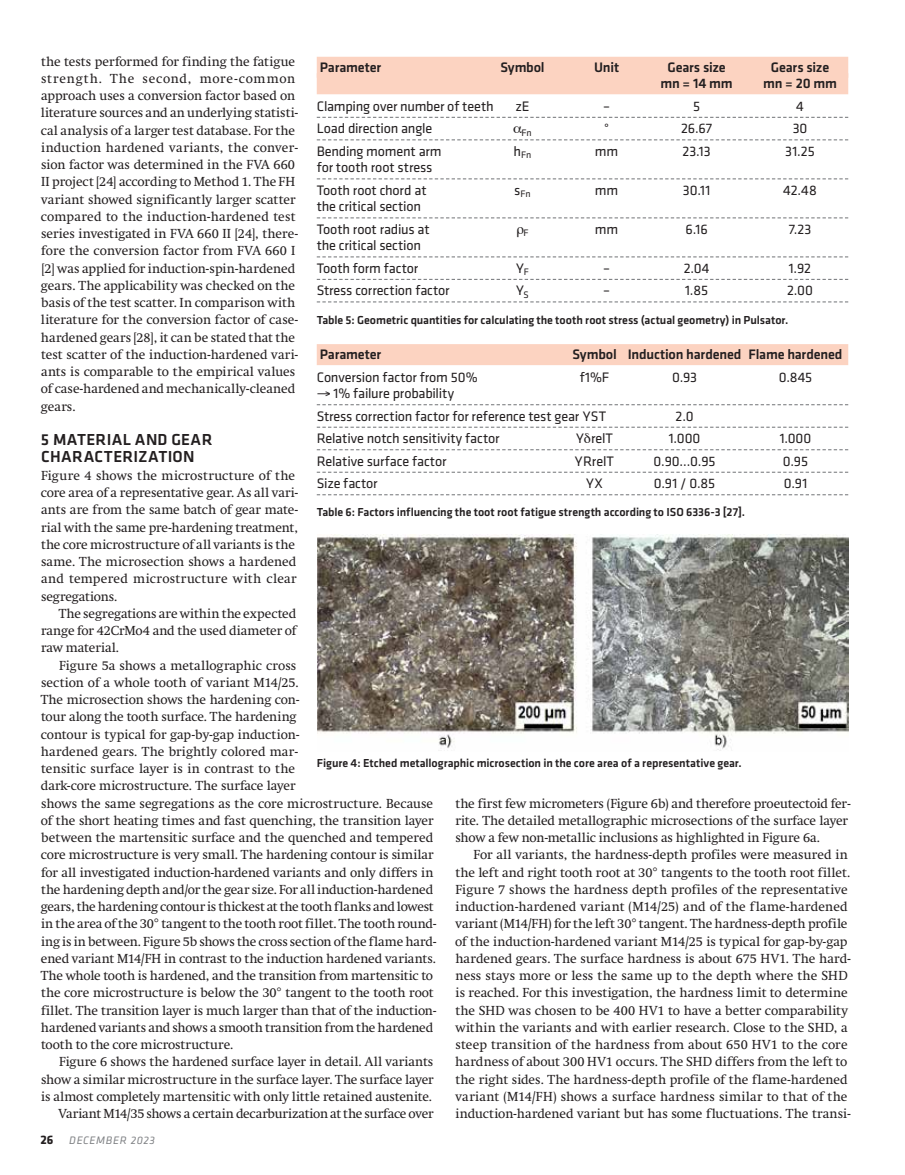
<style>
.page{position:relative;width:905px;height:1175px;background:#fff}
.page>*{position:absolute;margin:0;border:0;box-sizing:border-box;transform-origin:0 0}
.t1{font:500 16.5px/17.2px "Klavika Basic";letter-spacing:.025em;color:#231f20}
.t2{font:14.25px/22.5px "Klavika Basic";letter-spacing:-.01em;color:#231f20}
.t3{font:500 14.25px "Klavika Basic";letter-spacing:-.01em;color:#231f20}
.t4{font:12.9px/17.2px "Swift";color:#231f20}
.t5{font:500 12px "Klavika Basic";letter-spacing:-.005em;color:#231f20}
.t6{font:italic 11.25px "Klavika Basic";letter-spacing:.05em;color:#808285}
.t7{font:9.75px "Klavika Basic";color:#231f20}
.s1{font-weight:700;font-style:normal;font-size:12.75px;color:#231f20}
</style>
<div class="page">
<div style="left:317px;top:57px;width:531px;height:21px;background:#fcd3c1"></div>
<div style="left:317px;top:73px;width:531px;height:21px;background:#fcd3c1"></div>
<svg style="left:317px;top:117px;width:531px;height:1px"></svg>
<svg style="left:317px;top:139px;width:531px;height:1px"></svg>
<svg style="left:317px;top:178px;width:531px;height:1px"></svg>
<svg style="left:317px;top:217px;width:531px;height:1px"></svg>
<svg style="left:317px;top:256px;width:531px;height:1px"></svg>
<svg style="left:317px;top:279px;width:531px;height:1px"></svg>
<svg style="left:317px;top:301px;width:531px;height:1px"></svg>
<div style="left:317px;top:344px;width:531px;height:21px;background:#fcd3c1"></div>
<svg style="left:317px;top:404px;width:531px;height:1px"></svg>
<svg style="left:317px;top:449px;width:531px;height:1px"></svg>
<svg style="left:317px;top:471px;width:531px;height:2px"></svg>
<svg style="left:317px;top:494px;width:531px;height:1px"></svg>
<img style="left:318px;top:534px;width:530px;height:217px">
<svg style="left:317px;top:426px;width:531px;height:2px"></svg>
<p class="t4" style="left:41px;top:52px;width:259px">the tests performed for finding the fatigue strength. The second, more-common approach uses a conversion factor based on literature sources and an underlying statisti&shy;cal analysis of a larger test database. For the induction hardened variants, the conver&shy;sion factor was determined in the FVA 660<br>II project [24] according to Method 1. The FH variant showed significantly larger scatter compared to the induction-hardened test series investigated in FVA 660 II [24], there&shy;fore the conversion factor from FVA 660 I [2] was applied for induction-spin-hardened gears. The applicability was checked on the basis of the test scatter. In comparison with literature for the conversion factor of case&shy;hardened gears [28], it can be stated that the test scatter of the induction-hardened vari&shy;ants is comparable to the empirical values of case-hardened and mechanically-cleaned gears.</p>
<p class="t1" style="left:41px;top:431px;width:173px">5 MATERIAL AND GEAR<br>CHARACTERIZATION</p>
<p class="t4" style="left:41px;top:466px;width:259px">Figure 4 shows the microstructure of the core area of a representative gear. As all vari&shy;ants are from the same batch of gear mate&shy;rial with the same pre-hardening treatment, the core microstructure of all variants is the same. The microsection shows a hardened and tempered microstructure with clear segregations.</p>
<p class="t4" style="left:41px;top:604px;width:257px;text-align:justify;text-indent:18px">The segregations are within the expected range for 42CrMo4 and the used diameter of raw material.</p>
<p class="t4" style="left:41px;top:656px;width:397px;text-indent:18px">Figure 5a shows a metallographic cross<br>section of a whole tooth of variant M14/25.<br>The microsection shows the hardening con-<br>tour along the tooth surface. The hardening<br>contour is typical for gap-by-gap induction-<br>hardened gears. The brightly colored mar-<br>tensitic surface layer is in contrast to the<br>dark-core microstructure. The surface layer<br>shows the same segregations as the core microstructure. Because of the short heating times and fast quenching, the transition layer between the martensitic surface and the quenched and tempered core microstructure is very small. The hardening contour is similar for all investigated induction-hardened variants and only differs in the hardening depth and/or the gear size. For all induction-hardened gears, the hardening contour is thickest at the tooth flanks and lowest in the area of the 30° tangent to the tooth root fillet. The tooth round&shy;ing is in between. Figure 5b shows the cross section of the flame hard&shy;ened variant M14/FH in contrast to the induction hardened variants.<br>The whole tooth is hardened, and the transition from martensitic to the core microstructure is below the 30° tangent to the tooth root fillet. The transition layer is much larger than that of the induction&shy;hardened variants and shows a smooth transition from the hardened tooth to the core microstructure.</p>
<p class="t4" style="left:41px;top:1053px;width:394px;text-align:right">Figure 6 shows the hardened surface layer in detail. All variants show a similar microstructure in the surface layer. The surface layer is almost completely martensitic with only little retained austenite.<br>Variant M14/35 shows a certain decarburization at the surface over</p>
<p class="t3" style="left:320px;top:57px;width:63px">Parameter</p>
<p class="t3" style="left:500px;top:57px;width:46px">Symbol</p>
<p class="t3" style="left:594px;top:57px;width:26px">Unit</p>
<p class="t3" style="left:667px;top:57px;width:60px">Gears size</p>
<p class="t3" style="left:770px;top:57px;width:60px">Gears size</p>
<p class="t3" style="left:660px;top:74px;width:74px">mn = 14 mm</p>
<p class="t3" style="left:763px;top:74px;width:75px">mn = 20 mm</p>
<p class="t2" style="left:317px;top:94px;width:178px">Clamping over number of teeth</p>
<p class="t2" style="left:515px;top:94px;width:16px">zE</p>
<p class="t2" style="left:603px;top:94px;width:8px">–</p>
<p class="t2" style="left:693px;top:94px;width:9px">5</p>
<p class="t2" style="left:796px;top:94px;width:9px">4</p>
<p class="t2" style="left:317px;top:117px;width:117px">Load direction angle</p>
<p class="t7" style="left:521px;top:126px;width:12px">Fn</p>
<p class="t2" style="left:604px;top:117px;width:6px">°</p>
<p class="t2" style="left:681px;top:117px;width:33px">26.67</p>
<p class="t2" style="left:792px;top:117px;width:16px">30</p>
<p class="t2" style="left:317px;top:139px;width:126px">Bending moment arm</p>
<p class="t7" style="left:513px;top:149px;width:19px"><sup>h</sup>Fn</p>
<p class="t2" style="left:595px;top:139px;width:25px">mm</p>
<p class="t2" style="left:682px;top:139px;width:30px">23.13</p>
<p class="t2" style="left:785px;top:139px;width:31px">31.25</p>
<p class="t2" style="left:317px;top:156px;width:117px">for tooth root stress<br>Tooth root chord at</p>
<p class="t7" style="left:514px;top:188px;width:18px"><sup>s</sup>Fn</p>
<p class="t2" style="left:595px;top:178px;width:25px">mm</p>
<p class="t2" style="left:683px;top:178px;width:29px">30.11</p>
<p class="t2" style="left:783px;top:178px;width:35px">42.48</p>
<p class="t2" style="left:317px;top:195px;width:114px">the critical section<br>Tooth root radius at</p>
<p class="t7" style="left:523px;top:227px;width:7px">F</p>
<p class="t2" style="left:595px;top:217px;width:25px">mm</p>
<p class="t2" style="left:685px;top:217px;width:24px">6.16</p>
<p class="t2" style="left:788px;top:217px;width:24px">7.23</p>
<p class="t2" style="left:317px;top:234px;width:106px">the critical section<br>Tooth form factor</p>
<p class="t2" style="left:516px;top:256px;width:14px">Y<sub>F</sub></p>
<p class="t2" style="left:603px;top:256px;width:8px">–</p>
<p class="t2" style="left:683px;top:256px;width:27px">2.04</p>
<p class="t2" style="left:788px;top:256px;width:24px">1.92</p>
<p class="t2" style="left:317px;top:279px;width:134px">Stress correction factor</p>
<p class="t2" style="left:516px;top:279px;width:14px">Y<sub>S</sub></p>
<p class="t2" style="left:603px;top:279px;width:8px">–</p>
<p class="t2" style="left:685px;top:279px;width:24px">1.85</p>
<p class="t2" style="left:787px;top:279px;width:27px">2.00</p>
<p class="t5" style="left:317px;top:311px;width:473px">Table 5: Geometric quantities for calculating the tooth root stress (actual geometry) in Pulsator.</p>
<p class="t3" style="left:320px;top:345px;width:63px">Parameter</p>
<p class="t3" style="left:572px;top:345px;width:271px">Symbol Induction hardened Flame hardened</p>
<p class="t2" style="left:317px;top:365px;width:162px">Conversion factor from 50%</p>
<p class="t2" style="left:579px;top:365px;width:31px">f1%F</p>
<p class="t2" style="left:672px;top:365px;width:27px">0.93</p>
<p class="t2" style="left:778px;top:365px;width:35px">0.845</p>
<p class="t2" style="left:317px;top:382px;width:291px">→ 1% failure probability<br>Stress correction factor for reference test gear YST</p>
<p class="t2" style="left:675px;top:404px;width:20px">2.0</p>
<p class="t2" style="left:317px;top:427px;width:184px">Relative notch sensitivity factor</p>
<p class="t2" style="left:576px;top:427px;width:39px">Y relT</p>
<p class="t2" style="left:668px;top:427px;width:33px">1.000</p>
<p class="t2" style="left:779px;top:427px;width:33px">1.000</p>
<p class="t2" style="left:317px;top:449px;width:131px">Relative surface factor</p>
<p class="t2" style="left:575px;top:449px;width:41px">YRrelT</p>
<p class="t2" style="left:653px;top:449px;width:63px">0.90…0.95</p>
<p class="t2" style="left:782px;top:449px;width:27px">0.95</p>
<p class="t2" style="left:317px;top:472px;width:62px">Size factor</p>
<p class="t2" style="left:586px;top:472px;width:18px">YX</p>
<p class="t2" style="left:654px;top:472px;width:63px">0.91 / 0.85</p>
<p class="t2" style="left:783px;top:472px;width:25px">0.91</p>
<p class="t5" style="left:317px;top:504px;width:430px">Table 6: Factors influencing the toot root fatigue strength according to ISO 6336-3 [27].</p>
<p class="t5" style="left:317px;top:755px;width:426px">Figure 4: Etched metallographic microsection in the core area of a representative gear.</p>
<p class="t4" style="left:455px;top:794px;width:396px">the first few micrometers (Figure 6b) and therefore proeutectoid fer&shy;rite. The detailed metallographic microsections of the surface layer show a few non-metallic inclusions as highlighted in Figure 6a.</p>
<p class="t4" style="left:455px;top:846px;width:397px;text-indent:18px">For all variants, the hardness-depth profiles were measured in the left and right tooth root at 30° tangents to the tooth root fillet.<br>Figure 7 shows the hardness depth profiles of the representative induction-hardened variant (M14/25) and of the flame-hardened variant (M14/FH) for the left 30° tangent. The hardness-depth profile of the induction-hardened variant M14/25 is typical for gap-by-gap hardened gears. The surface hardness is about 675 HV1. The hard&shy;ness stays more or less the same up to the depth where the SHD is reached. For this investigation, the hardness limit to determine the SHD was chosen to be 400 HV1 to have a better comparability within the variants and with earlier research. Close to the SHD, a steep transition of the hardness from about 650 HV1 to the core hardness of about 300 HV1 occurs. The SHD differs from the left to the right sides. The hardness-depth profile of the flame-hardened variant (M14/FH) shows a surface hardness similar to that of the induction-hardened variant but has some fluctuations. The transi-</p>
<p class="t6" style="left:40px;top:1133px;width:116px"><span class="s1">26</span> DECEMBER 2023</p>
</div>
